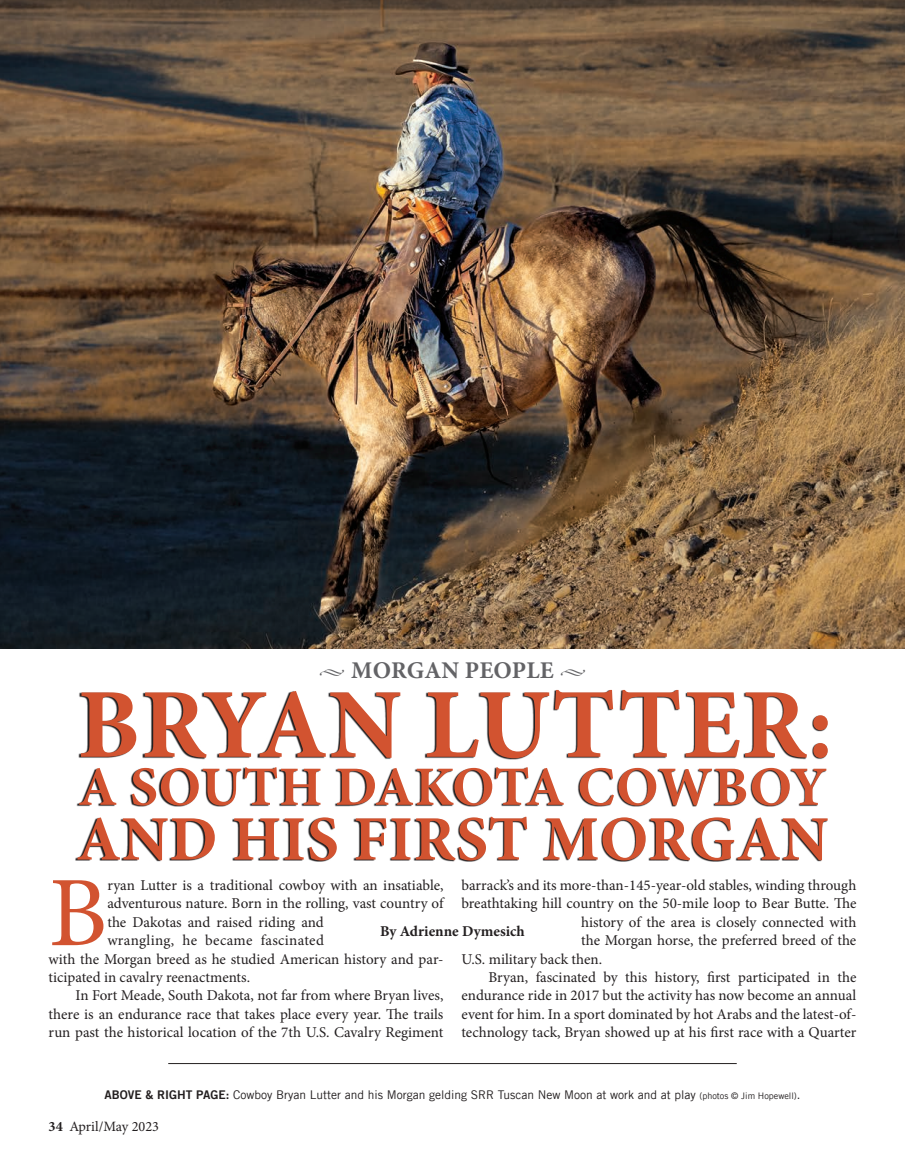
<style>
.page{position:relative;width:905px;height:1175px;background:#fff}
.page>*{position:absolute;margin:0;border:0;box-sizing:border-box;transform-origin:0 0}
.t1{font:99.75px "Minion Pro";color:#d25330}
.t2{font:700 99px "Minion Pro";letter-spacing:.01em;color:#d25330}
.t3{font:700 63.3px "Minion Pro";letter-spacing:.01em;color:#d25330}
.t4{font:700 55.5px "Minion Pro";letter-spacing:.005em;color:#d25330}
.t5{font:700 24px "Minion Pro";letter-spacing:.005em;color:#636366}
.t6{font:15px/18.5px "Minion Pro";color:#231f20;text-align:justify}
.t7{font:15px "Minion Pro";letter-spacing:.02em;color:#231f20}
.t8{font:700 15px "Minion Pro";color:#231f20}
.t9{font:14.25px "Minion Pro";color:#231f20}
.t10{font:12px "Trade Gothic";color:#231f20}
.s1{font-family:"Trade Gothic Bold 6"}
.s2{font-size:9px}
.s3{font-weight:700}
</style>
<div class="page">
<img style="left:0;top:0;width:904px;height:648px">
<hr style="left:168px;top:1063px;width:568px;height:1px;background:#231f20">
<svg style="left:75px;top:690px;width:752px;height:172px"></svg>
<p class="t5" style="left:319px;top:653px;width:268px">◆ MORGAN PEOPLE ◆</p>
<p class="t2" style="left:77px;top:655px;width:757px">BRYAN LUTTER:</p>
<p class="t4" style="left:78px;top:748px;width:750px">A SOUTH DAKOTA COWBOY</p>
<p class="t3" style="left:76px;top:794px;width:753px">AND HIS FIRST MORGAN</p>
<p class="t1" style="left:49px;top:846px;width:60px">B</p>
<p class="t6" style="left:107px;top:876px;width:338px">ryan Lutter is a traditional cowboy with an insatiable,</p>
<p class="t6" style="left:461px;top:876px;width:396px">barrack’s and its more-than-145-year-old stables, winding through</p>
<p class="t6" style="left:461px;top:894px;width:396px">breathtaking hill country on the 50-mile loop to Bear Butte. The</p>
<p class="t6" style="left:581px;top:912px;width:277px">history of the area is closely connected with</p>
<p class="t6" style="left:581px;top:931px;width:277px">the Morgan horse, the preferred breed of the</p>
<p class="t6" style="left:461px;top:949px;width:142px">U.S. military back then.</p>
<p class="t6" style="left:461px;top:968px;width:396px;text-indent:27px">Bryan, fascinated by this history, first participated in the endurance ride in 2017 but the activity has now become an annual event for him. In a sport dominated by hot Arabs and the latest-of&shy;technology tack, Bryan showed up at his first race with a Quarter</p>
<p class="t6" style="left:107px;top:894px;width:337px">adventurous nature. Born in the rolling, vast country of</p>
<p class="t6" style="left:107px;top:912px;width:218px">the Dakotas and raised riding and</p>
<p class="t7" style="left:107px;top:930px;width:218px">wrangling, he became fascinated</p>
<p class="t6" style="left:49px;top:949px;width:396px">with the Morgan breed as he studied American history and par-</p>
<p class="t6" style="left:49px;top:968px;width:203px">ticipated in cavalry reenactments.</p>
<p class="t6" style="left:49px;top:986px;width:396px;text-indent:27px">In Fort Meade, South Dakota, not far from where Bryan lives, there is an endurance race that takes place every year. The trails run past the historical location of the 7th U.S. Cavalry Regiment</p>
<p class="t8" style="left:380px;top:920px;width:146px">By Adrienne Dymesich</p>
<p class="t10" style="left:104px;top:1089px;width:697px"><span class="s1">ABOVE &amp; RIGHT PAGE:</span> Cowboy Bryan Lutter and his Morgan gelding SRR Tuscan New Moon at work and at play <span class="s2">(photos © Jim Hopewell)</span>.</p>
<p class="t9" style="left:49px;top:1117px;width:112px"><span class="s3">34</span> April/May 2023</p>
</div>
